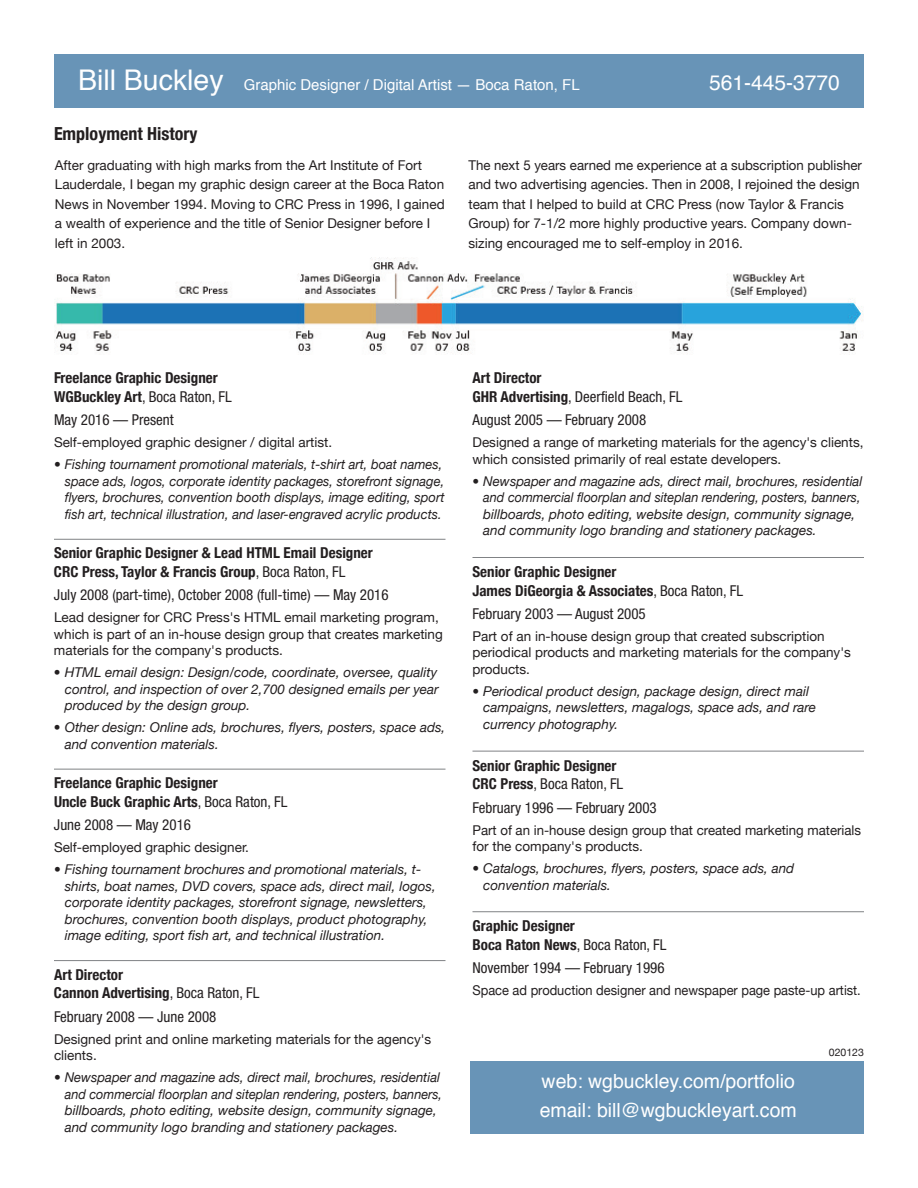
<style>
.page{position:relative;width:918px;height:1188px;background:#fff}
.page>*{position:absolute;margin:0;border:0;box-sizing:border-box;transform-origin:0 0}
.t1{font:21px "Helvetica";color:#fff}
.t2{font:19.5px/28.5px "Helvetica";color:#fff}
.t3{font:700 condensed 18px "Helvetica Neue";color:#231f20}
.t4{font:700 condensed 15px/18.6px "Helvetica Neue";color:#231f20}
.t5{font:condensed 15px "Helvetica Neue";color:#231f20}
.t6{font:15px "Helvetica";color:#fff}
.t7{font:italic 13.5px/16.5px "Helvetica Neue";color:#231f20}
.t8{font:13.5px/19.5px "Helvetica Neue";color:#231f20}
.t9{font:13.5px "Helvetica Neue";color:#231f20;scale:.95 1}
.t10{font:10.5px "Helvetica Neue";color:#231f20}
.s1{font-size:28.5px}
.s2{font-weight:400}
</style>
<div class="page">
<hr style="left:54px;top:539px;width:392px;height:1px;background:#808285">
<hr style="left:54px;top:769px;width:392px;height:1px;background:#808285">
<hr style="left:54px;top:960px;width:392px;height:1px;background:#808285">
<hr style="left:472px;top:557px;width:392px;height:1px;background:#808285">
<hr style="left:472px;top:751px;width:392px;height:1px;background:#808285">
<hr style="left:472px;top:911px;width:392px;height:1px;background:#808285">
<div style="left:470px;top:1061px;width:394px;height:73px;background:#6894b7"></div>
<img style="left:55px;top:257px;width:809px;height:98px">
<div style="left:54px;top:54px;width:810px;height:54px;background:#6894b7"></div>
<p class="t6" style="left:78px;top:79px;width:503px"><span class="s1">Bill Buckley</span> Graphic Designer / Digital Artist — Boca Raton, FL</p>
<h1 class="t1" style="left:709px;top:74px;width:132px">561-445-3770</h1>
<h3 class="t3" style="left:54px;top:122px;width:145px">Employment History</h3>
<p class="t8" style="left:55px;top:155px;width:391px">After graduating with high marks from the Art Institute of Fort Lauderdale, I began my graphic design career at the Boca Raton News in November 1994. Moving to CRC Press in 1996, I gained a wealth of experience and the title of Senior Designer before I left in 2003.</p>
<p class="t8" style="left:468px;top:155px;width:395px">The next 5 years earned me experience at a subscription publisher and two advertising agencies. Then in 2008, I rejoined the design team that I helped to build at CRC Press (now Taylor &amp; Francis Group) for 7-1/2 more highly productive years. Company down&shy;sizing encouraged me to self-employ in 2016.</p>
<p class="t4" style="left:54px;top:369px;width:179px">Freelance Graphic Designer<br>WGBuckley Art<span class="s2">, Boca Raton, FL</span></p>
<p class="t5" style="left:54px;top:415px;width:121px">May 2016 — Present</p>
<p class="t8" style="left:54px;top:433px;width:280px">Self-employed graphic designer / digital artist.</p>
<p class="t7" style="left:65px;top:456px;width:381px;text-indent:-11px">• Fishing tournament promotional materials, t-shirt art, boat names, space ads, logos, corporate identity packages, storefront signage, flyers, brochures, convention booth displays, image editing, sport fish art, technical illustration, and laser-engraved acrylic products.</p>
<p class="t4" style="left:54px;top:544px;width:320px">Senior Graphic Designer &amp; Lead HTML Email Designer<br>CRC Press, Taylor &amp; Francis Group<span class="s2">, Boca Raton, FL</span></p>
<p class="t5" style="left:54px;top:590px;width:336px">July 2008 (part-time), October 2008 (full-time) — May 2016</p>
<p class="t8" style="left:54px;top:609px;width:390px;line-height:16.5px">Lead designer for CRC Press's HTML email marketing program, which is part of an in-house design group that creates marketing materials for the company's products.</p>
<p class="t7" style="left:65px;top:664px;width:375px;text-align:justify;text-indent:-11px">• HTML email design: Design/code, coordinate, oversee, quality control, and inspection of over 2,700 designed emails per year produced by the design group.</p>
<p class="t7" style="left:65px;top:719px;width:382px;text-indent:-11px">• Other design: Online ads, brochures, flyers, posters, space ads, and convention materials.</p>
<p class="t4" style="left:54px;top:773px;width:235px">Freelance Graphic Designer<br>Uncle Buck Graphic Arts<span class="s2">, Boca Raton, FL</span></p>
<p class="t5" style="left:54px;top:820px;width:139px">June 2008 — May 2016</p>
<p class="t8" style="left:54px;top:837px;width:197px">Self-employed graphic designer.</p>
<p class="t7" style="left:65px;top:861px;width:373px;text-indent:-11px">• Fishing tournament brochures and promotional materials, t&shy;shirts, boat names, DVD covers, space ads, direct mail, logos, corporate identity packages, storefront signage, newsletters, brochures, convention booth displays, product photography, image editing, sport fish art, and technical illustration.</p>
<p class="t4" style="left:54px;top:965px;width:207px">Art Director<br>Cannon Advertising<span class="s2">, Boca Raton, FL</span></p>
<p class="t5" style="left:54px;top:1011px;width:164px">February 2008 — June 2008</p>
<p class="t8" style="left:54px;top:1030px;width:379px;line-height:16.5px">Designed print and online marketing materials for the agency's clients.</p>
<p class="t7" style="left:65px;top:1069px;width:379px;text-indent:-11px">• Newspaper and magazine ads, direct mail, brochures, residential and commercial floorplan and siteplan rendering, posters, banners, billboards, photo editing, website design, community signage, and community logo branding and stationery packages.</p>
<p class="t4" style="left:472px;top:369px;width:212px">Art Director<br>GHR Advertising<span class="s2">, Deerfield Beach, FL</span></p>
<p class="t5" style="left:473px;top:415px;width:175px">August 2005 — February 2008</p>
<p class="t8" style="left:472px;top:434px;width:393px;line-height:16.5px">Designed a range of marketing materials for the agency's clients, which consisted primarily of real estate developers.</p>
<p class="t7" style="left:483px;top:473px;width:381px;text-indent:-11px">• Newspaper and magazine ads, direct mail, brochures, residential and commercial floorplan and siteplan rendering, posters, banners, billboards, photo editing, website design, community signage, and community logo branding and stationery packages.</p>
<p class="t4" style="left:472px;top:562px;width:272px">Senior Graphic Designer<br>James DiGeorgia &amp; Associates<span class="s2">, Boca Raton, FL</span></p>
<p class="t5" style="left:473px;top:608px;width:175px">February 2003 — August 2005</p>
<p class="t8" style="left:472px;top:628px;width:380px;line-height:16.5px">Part of an in-house design group that created subscription periodical products and marketing materials for the company's products.</p>
<p class="t7" style="left:483px;top:683px;width:334px;text-indent:-11px">• Periodical product design, package design, direct mail campaigns, newsletters, magalogs, space ads, and rare currency photography.</p>
<p class="t4" style="left:472px;top:756px;width:152px">Senior Graphic Designer<br>CRC Press<span class="s2">, Boca Raton, FL</span></p>
<p class="t5" style="left:472px;top:802px;width:186px">February 1996 — February 2003</p>
<p class="t8" style="left:472px;top:821px;width:390px;line-height:16.5px">Part of an in-house design group that created marketing materials for the company's products.</p>
<p class="t7" style="left:483px;top:860px;width:313px;text-indent:-11px">• Catalogs, brochures, flyers, posters, space ads, and convention materials.</p>
<p class="t4" style="left:472px;top:916px;width:196px">Graphic Designer<br>Boca Raton News<span class="s2">, Boca Raton, FL</span></p>
<p class="t5" style="left:473px;top:963px;width:194px">November 1994 — February 1996</p>
<p class="t9" style="left:473px;top:982px;width:410px">Space ad production designer and newspaper page paste-up artist.</p>
<h2 class="t2" style="left:540px;top:1068px;width:259px">web: wgbuckley.com/portfolio email: bill@wgbuckleyart.com</h2>
<p class="t10" style="left:829px;top:1046px;width:37px">020123</p>
</div>
